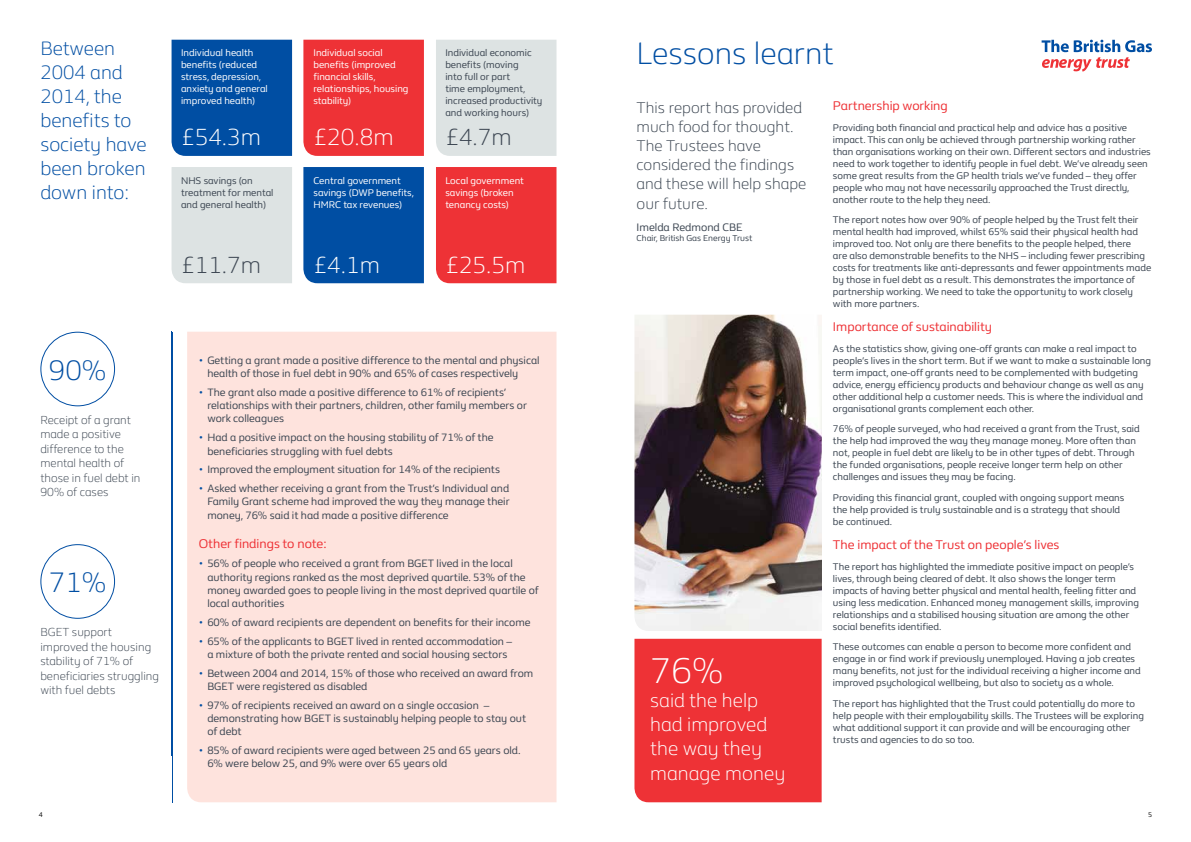
<style>
.page{position:relative;width:1191px;height:842px;background:#fff}
.page>*{position:absolute;margin:0;border:0;box-sizing:border-box;transform-origin:0 0}
.t1{font:300 36.9px "BG Flame";color:#fff}
.t2{font:300 32px "BG Flame";color:#004ea3}
.t3{font:300 29px "BG Flame";color:#004ea3}
.t4{font:300 24px "BG Flame";color:#fff}
.t5{font:300 24px "BG Flame";color:#3c4652}
.t6{font:300 20px/24px "BG Flame";color:#004ea3}
.t7{font:300 20px/24.3px "BG Flame";color:#fff}
.t8{font:300 16px/19.2px "BG Flame";color:#3c4652}
.t9{font:13px "BG Flame";color:#ee3236}
.t10{font:300 12px/14.4px "BG Flame";color:#3c4652}
.t11{font:11.2px "BG Flame";color:#3c4652}
.t12{font:11px/13.2px "BG Flame";color:#3c4652}
.t13{font:10px/12px "BG Flame";color:#3c4652}
.t14{font:10px/12px "BG Flame";color:#fff}
.t15{font:8.8px "BG Flame";color:#3c4652}
.t16{font:7px "BG Flame";color:#000}
.s1{color:#004ea3}
</style>
<div class="page">
<div style="left:187px;top:332px;width:369px;height:470px;background:#fee3dd"></div>
<div style="left:171px;top:167px;width:121px;height:116px;background:#dde3e3"></div>
<div style="left:303px;top:167px;width:121px;height:116px;background:#004ea3"></div>
<div style="left:436px;top:167px;width:120px;height:116px;background:#ee3236"></div>
<div style="left:171px;top:40px;width:121px;height:116px;background:#004ea3"></div>
<div style="left:303px;top:40px;width:121px;height:116px;background:#ee3236"></div>
<div style="left:436px;top:40px;width:120px;height:116px;background:#dde3e3"></div>
<div style="left:40px;top:544px;width:75px;height:75px;border:1px solid #004ea3;border-radius:50%"></div>
<div style="left:40px;top:332px;width:75px;height:74px;border:1px solid #004ea3;border-radius:50%"></div>
<hr style="left:172px;top:332px;width:1px;height:470px;background:#004ea3">
<div style="left:634px;top:639px;width:187px;height:163px;background:#ee3236"></div>
<img style="left:634px;top:315px;width:188px;height:316px">
<svg style="left:1041px;top:40px;width:111px;height:32px"></svg>
<h3 class="t6" style="left:40px;top:35px;width:108px">Between<br>2004 and<br>2014, the benefits to society have been broken down into:</h3>
<p class="t14" style="left:181px;top:47px;width:88px">Individual health benefits (reduced stress, depression, anxiety and general improved health)</p>
<p class="t14" style="left:313px;top:47px;width:97px">Individual social benefits (improved financial skills, relationships, housing stability)</p>
<p class="t13" style="left:445px;top:47px;width:99px">Individual economic benefits (moving<br>into full or part<br>time employment, increased productivity and working hours)</p>
<h3 class="t5" style="left:445px;top:121px;width:68px">£4.7m</h3>
<p class="t13" style="left:181px;top:175px;width:94px">NHS savings (on treatment for mental and general health)</p>
<p class="t14" style="left:313px;top:175px;width:102px">Central government savings (DWP benefits,<br>HMRC tax revenues)</p>
<p class="t14" style="left:445px;top:175px;width:80px">Local government savings (broken tenancy costs)</p>
<h3 class="t4" style="left:181px;top:121px;width:82px">£54.3m</h3>
<h3 class="t4" style="left:313px;top:121px;width:82px">£20.8m</h3>
<h3 class="t5" style="left:181px;top:249px;width:82px">£11.7m</h3>
<h3 class="t4" style="left:313px;top:249px;width:68px">£4.1m</h3>
<h3 class="t4" style="left:445px;top:249px;width:82px">£25.5m</h3>
<h3 class="t3" style="left:49px;top:351px;width:59px">90%</h3>
<p class="t10" style="left:40px;top:412px;width:102px">Receipt of a grant made a positive difference to the mental health of those in fuel debt in<br>90% of cases</p>
<h3 class="t3" style="left:49px;top:563px;width:59px">71%</h3>
<p class="t10" style="left:40px;top:625px;width:120px">BGET support improved the housing stability of 71% of beneficiaries struggling with fuel debts</p>
<p class="t12" style="left:207px;top:353px;width:334px;text-indent:-9px"><span class="s1">•</span> Getting a grant made a positive difference to the mental and physical health of those in fuel debt in 90% and 65% of cases respectively</p>
<p class="t12" style="left:207px;top:385px;width:321px;text-indent:-9px"><span class="s1">•</span> The grant also made a positive difference to 61% of recipients’ relationships with their partners, children, other family members or work colleagues</p>
<p class="t12" style="left:207px;top:431px;width:288px;text-indent:-9px"><span class="s1">•</span> Had a positive impact on the housing stability of 71% of the beneficiaries struggling with fuel debts</p>
<p class="t12" style="left:199px;top:463px;width:303px"><span class="s1">•</span> Improved the employment situation for 14% of the recipients</p>
<p class="t12" style="left:207px;top:481px;width:304px;text-align:justify;text-indent:-9px"><span class="s1">•</span> Asked whether receiving a grant from the Trust’s Individual and Family Grant scheme had improved the way they manage their money, 76% said it had made a positive difference</p>
<h3 class="t9" style="left:199px;top:535px;width:129px">Other findings to note:</h3>
<p class="t12" style="left:207px;top:557px;width:333px;text-indent:-9px"><span class="s1">•</span> 56% of people who received a grant from BGET lived in the local authority regions ranked as the most deprived quartile. 53% of the money awarded goes to people living in the most deprived quartile of local authorities</p>
<p class="t12" style="left:199px;top:615px;width:333px"><span class="s1">•</span> 60% of award recipients are dependent on benefits for their income</p>
<p class="t12" style="left:199px;top:634px;width:315px;text-align:center"><span class="s1">•</span> 65% of the applicants to BGET lived in rented accommodation – a mixture of both the private rented and social housing sectors</p>
<p class="t12" style="left:207px;top:666px;width:327px;text-indent:-9px"><span class="s1">•</span> Between 2004 and 2014, 15% of those who received an award from<br>BGET were registered as disabled</p>
<p class="t12" style="left:207px;top:698px;width:320px;text-indent:-9px"><span class="s1">•</span> 97% of recipients received an award on a single occasion – demonstrating how BGET is sustainably helping people to stay out of debt</p>
<p class="t12" style="left:207px;top:743px;width:315px;text-indent:-9px"><span class="s1">•</span> 85% of award recipients were aged between 25 and 65 years old.<br>6% were below 25, and 9% were over 65 years old</p>
<h2 class="t2" style="left:636px;top:31px;width:199px">Lessons learnt</h2>
<h3 class="t8" style="left:636px;top:97px;width:171px">This report has provided much food for thought.<br>The Trustees have considered the findings and these will help shape our future.</h3>
<p class="t11" style="left:636px;top:219px;width:107px">Imelda Redmond CBE</p>
<p class="t15" style="left:636px;top:232px;width:117px">Chair, British Gas Energy Trust</p>
<h3 class="t9" style="left:833px;top:97px;width:116px">Partnership working</h3>
<p class="t13" style="left:833px;top:121px;width:319px">Providing both financial and practical help and advice has a positive impact. This can only be achieved through partnership working rather than organisations working on their own. Different sectors and industries need to work together to identify people in fuel debt. We’ve already seen some great results from the GP health trials we’ve funded – they offer people who may not have necessarily approached the Trust directly, another route to the help they need.</p>
<p class="t13" style="left:833px;top:214px;width:320px">The report notes how over 90% of people helped by the Trust felt their mental health had improved, whilst 65% said their physical health had improved too. Not only are there benefits to the people helped, there<br>are also demonstrable benefits to the NHS – including fewer prescribing costs for treatments like anti-depressants and fewer appointments made by those in fuel debt as a result. This demonstrates the importance of partnership working. We need to take the opportunity to work closely with more partners.</p>
<h3 class="t9" style="left:833px;top:318px;width:160px">Importance of sustainability</h3>
<p class="t13" style="left:833px;top:342px;width:320px">As the statistics show, giving one-off grants can make a real impact to people’s lives in the short term. But if we want to make a sustainable long term impact, one-off grants need to be complemented with budgeting advice, energy efficiency products and behaviour change as well as any other additional help a customer needs. This is where the individual and organisational grants complement each other.</p>
<p class="t13" style="left:833px;top:423px;width:308px">76% of people surveyed, who had received a grant from the Trust, said the help had improved the way they manage money. More often than not, people in fuel debt are likely to be in other types of debt. Through the funded organisations, people receive longer term help on other challenges and issues they may be facing.</p>
<p class="t13" style="left:833px;top:491px;width:293px">Providing this financial grant, coupled with ongoing support means the help provided is truly sustainable and is a strategy that should be continued.</p>
<h3 class="t9" style="left:833px;top:536px;width:228px">The impact of the Trust on people’s lives</h3>
<p class="t13" style="left:833px;top:560px;width:307px">The report has highlighted the immediate positive impact on people’s lives, through being cleared of debt. It also shows the longer term impacts of having better physical and mental health, feeling fitter and using less medication. Enhanced money management skills, improving relationships and a stabilised housing situation are among the other social benefits identified.</p>
<p class="t13" style="left:833px;top:640px;width:309px">These outcomes can enable a person to become more confident and engage in or find work if previously unemployed. Having a job creates many benefits, not just for the individual receiving a higher income and improved psychological wellbeing, but also to society as a whole.</p>
<p class="t13" style="left:833px;top:697px;width:312px">The report has highlighted that the Trust could potentially do more to help people with their employability skills. The Trustees will be exploring what additional support it can provide and will be encouraging other trusts and agencies to do so too.</p>
<h1 class="t1" style="left:650px;top:646px;width:75px">76%</h1>
<h3 class="t7" style="left:650px;top:687px;width:136px">said the help had improved the way they manage money</h3>
<p class="t16" style="left:39px;top:810px;width:6px">4</p>
<p class="t16" style="left:1148px;top:810px;width:6px">5</p>
</div>
